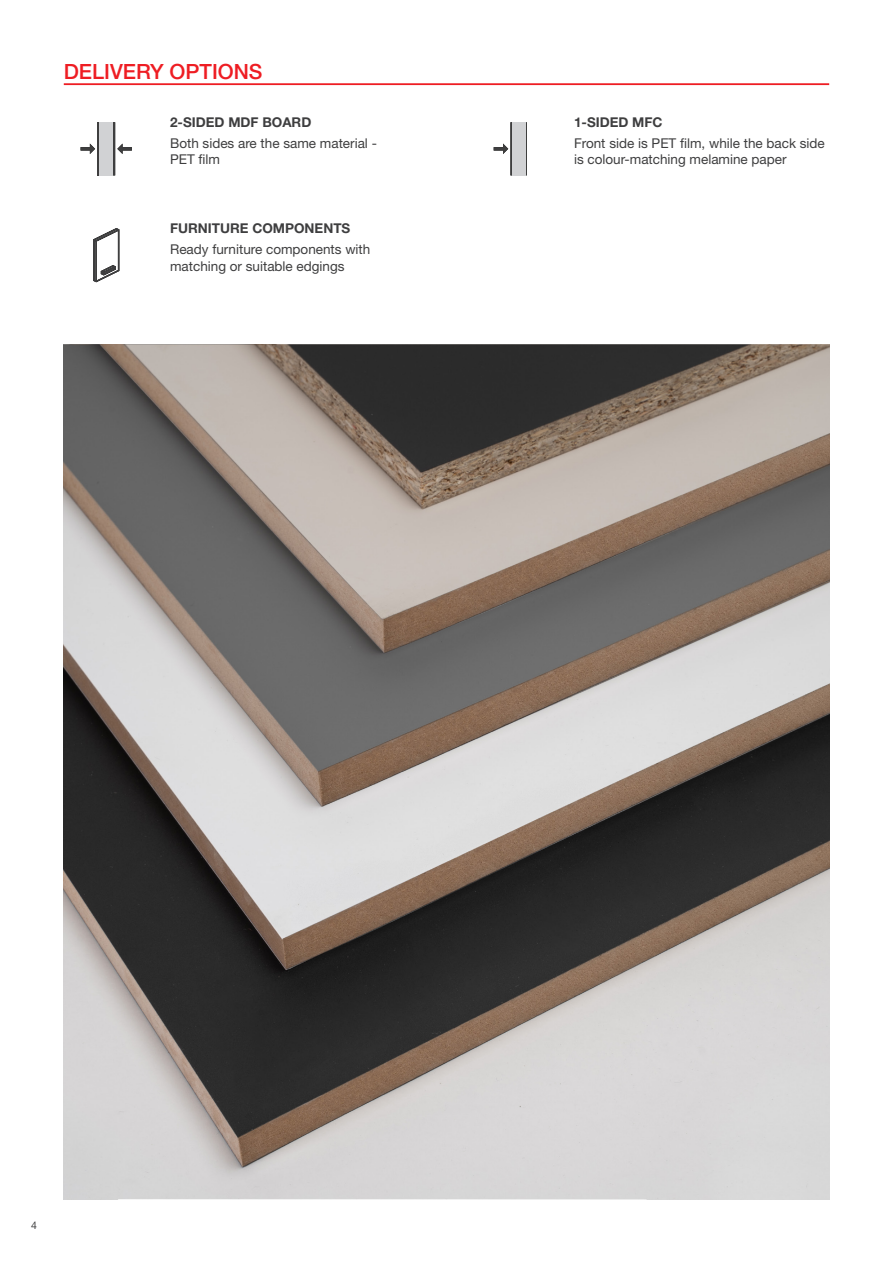
<style>
.page{position:relative;width:893px;height:1263px;background:#fff}
.page>*{position:absolute;margin:0;border:0;box-sizing:border-box;transform-origin:0 0}
.t1{font:500 21px "Helvetica Neue LT Std";color:#ee1d23}
.t2{font:13.5px/16.2px "Helvetica Neue LT Std";color:#3e3e3f}
.t3{font:700 13.5px "Helvetica Neue LT Std";color:#3e3e3f}
.t4{font:10.5px "Helvetica Neue LT Std";color:#3e3e3f}
</style>
<div class="page">
<img style="left:64px;top:344px;width:765px;height:855px">
<hr style="left:64px;top:83px;width:765px;height:2px;background:#ee1d23">
<svg style="left:81px;top:122px;width:51px;height:53px"></svg>
<hr style="left:97px;top:122px;width:3px;height:53px;background:#3e3e3f">
<div style="left:100px;top:122px;width:13px;height:53px;background:#d1d2d4"></div>
<svg style="left:494px;top:122px;width:33px;height:53px"></svg>
<div style="left:513px;top:122px;width:13px;height:53px;background:#d1d2d4"></div>
<svg style="left:93px;top:228px;width:27px;height:54px"></svg>
<p class="t1" style="left:64px;top:59px;width:200px">DELIVERY OPTIONS</p>
<p class="t3" style="left:170px;top:114px;width:143px">2-SIDED MDF BOARD</p>
<p class="t2" style="left:170px;top:135px;width:208px">Both sides are the same material -</p>
<p class="t2" style="left:170px;top:151px;width:52px">PET film</p>
<p class="t3" style="left:170px;top:220px;width:182px">FURNITURE COMPONENTS</p>
<p class="t2" style="left:170px;top:241px;width:202px">Ready furniture components with</p>
<p class="t2" style="left:170px;top:257px;width:176px">matching or suitable edgings</p>
<p class="t3" style="left:574px;top:114px;width:90px">1-SIDED MFC</p>
<p class="t2" style="left:574px;top:135px;width:252px">Front side is PET film, while the back side is colour-matching melamine paper</p>
<p class="t4" style="left:31px;top:1219px;width:7px">4</p>
</div>
